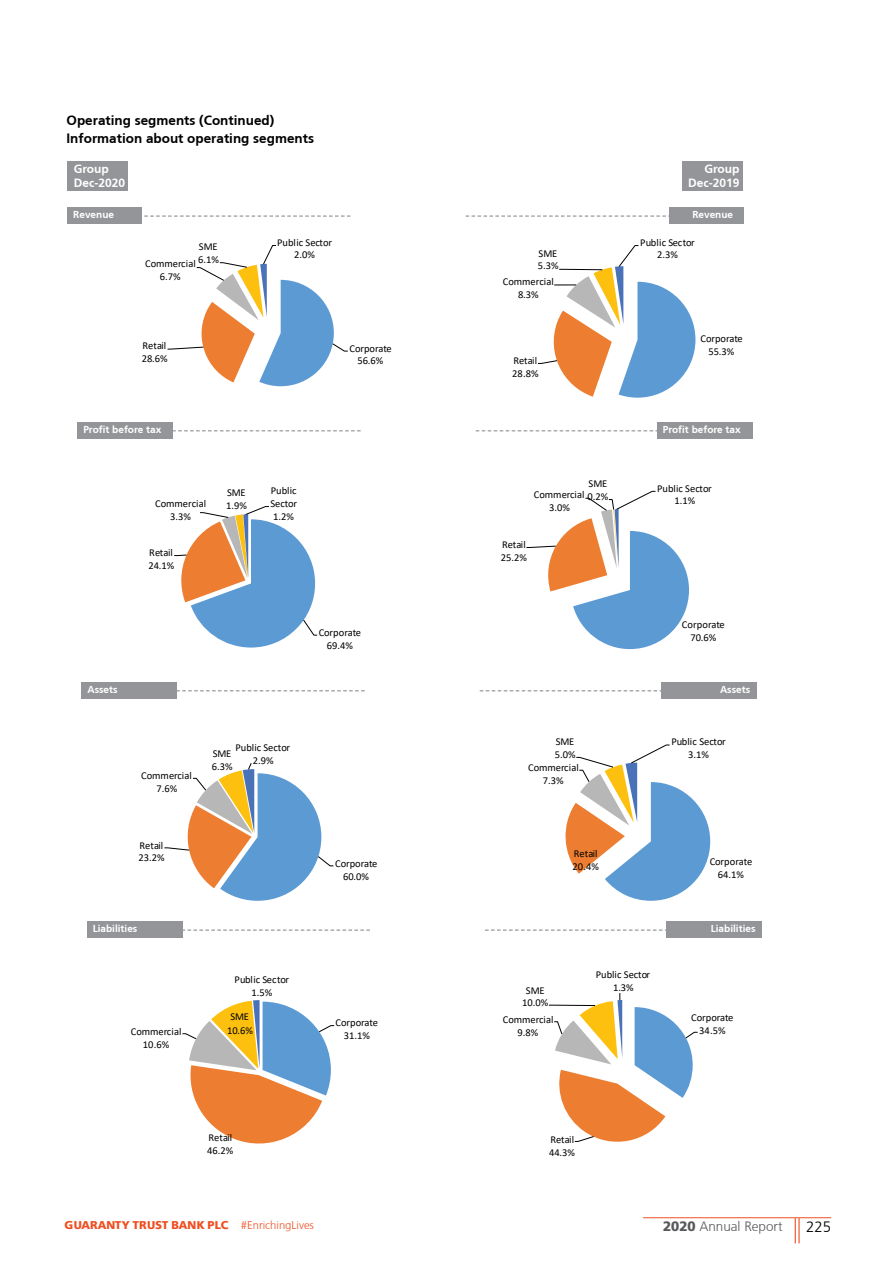
<style>
.page{position:relative;width:893px;height:1263px;background:#fff}
.page>*{position:absolute;margin:0;border:0;box-sizing:border-box;transform-origin:0 0}
.t1{font:300 15px "Frutiger CE";color:#000}
.t2{font:700 13.5px/18px "Frutiger CE";color:#000}
.t3{font:300 13.5px "Frutiger CE";color:#58595b}
.t4{font:700 12px/13.5px "Frutiger CE";color:#fff}
.t5{font:900 11.25px "Frutiger BQ";color:#ee5022}
.t6{font:10.5px/12.6px "Calibri";color:#000101;text-align:center}
.t7{font:700 10.05px "Frutiger CE";color:#fff}
.s1{font-family:"Frutiger CE";font-weight:300}
.s2{font-family:"Frutiger BQ";font-weight:900}
</style>
<div class="page">
<hr style="left:798px;top:1218px;width:2px;height:25px;background:#ee5022">
<svg style="left:795px;top:1218px;width:1px;height:25px"></svg>
<hr style="left:643px;top:1217px;width:188px;height:1px;background:#ee5022">
<svg style="left:167px;top:245px;width:181px;height:141px"></svg>
<svg style="left:538px;top:245px;width:157px;height:153px"></svg>
<svg style="left:174px;top:506px;width:144px;height:141px"></svg>
<svg style="left:526px;top:491px;width:163px;height:158px"></svg>
<svg style="left:164px;top:763px;width:170px;height:138px"></svg>
<svg style="left:565px;top:744px;width:145px;height:157px"></svg>
<svg style="left:182px;top:1000px;width:153px;height:144px"></svg>
<svg style="left:548px;top:993px;width:150px;height:149px"></svg>
<div style="left:67px;top:161px;width:61px;height:29px;background:#939598"></div>
<div style="left:682px;top:161px;width:61px;height:29px;background:#939598"></div>
<svg style="left:144px;top:215px;width:207px;height:2px"></svg>
<svg style="left:466px;top:215px;width:203px;height:2px"></svg>
<div style="left:67px;top:207px;width:75px;height:16px;background:#939598"></div>
<div style="left:669px;top:207px;width:74px;height:16px;background:#939598"></div>
<svg style="left:173px;top:430px;width:188px;height:1px"></svg>
<svg style="left:476px;top:430px;width:181px;height:1px"></svg>
<div style="left:78px;top:422px;width:95px;height:16px;background:#939598"></div>
<div style="left:657px;top:422px;width:96px;height:16px;background:#939598"></div>
<svg style="left:177px;top:690px;width:188px;height:1px"></svg>
<svg style="left:480px;top:690px;width:181px;height:1px"></svg>
<div style="left:82px;top:682px;width:95px;height:16px;background:#939598"></div>
<div style="left:661px;top:682px;width:96px;height:16px;background:#939598"></div>
<svg style="left:183px;top:929px;width:187px;height:2px"></svg>
<svg style="left:485px;top:929px;width:181px;height:2px"></svg>
<div style="left:87px;top:921px;width:96px;height:16px;background:#939598"></div>
<div style="left:666px;top:921px;width:96px;height:16px;background:#939598"></div>
<p class="t2" style="left:66px;top:111px;width:249px">Operating segments (Continued)<br>Information about operating segments</p>
<p class="t4" style="left:74px;top:162px;width:53px">Group<br>Dec-2020</p>
<p class="t4" style="left:688px;top:162px;width:53px;text-align:right">Group<br>Dec-2019</p>
<p class="t7" style="left:73px;top:209px;width:42px">Revenue</p>
<p class="t7" style="left:692px;top:209px;width:42px">Revenue</p>
<p class="t6" style="left:198px;top:239px;width:22px;line-height:13px;text-align:left">SME<br>6.1%</p>
<p class="t6" style="left:277px;top:235px;width:56px">Public Sector<br>2.0%</p>
<p class="t6" style="left:145px;top:257px;width:52px">Commercial<br>6.7%</p>
<p class="t6" style="left:142px;top:339px;width:28px;text-align:left">Retail<br>28.6%</p>
<p class="t6" style="left:349px;top:342px;width:44px">Corporate<br>56.6%</p>
<p class="t6" style="left:538px;top:246px;width:22px;text-align:left">SME<br>5.3%</p>
<p class="t6" style="left:503px;top:275px;width:53px">Commercial<br>8.3%</p>
<p class="t6" style="left:512px;top:353px;width:28px;line-height:13px;text-align:left">Retail<br>28.8%</p>
<p class="t6" style="left:640px;top:236px;width:56px">Public Sector<br>2.3%</p>
<p class="t6" style="left:700px;top:332px;width:44px">Corporate<br>55.3%</p>
<p class="t7" style="left:83px;top:423px;width:79px">Profit before tax</p>
<p class="t7" style="left:663px;top:423px;width:79px">Profit before tax</p>
<p class="t6" style="left:155px;top:496px;width:53px;line-height:13px">Commercial<br>3.3%</p>
<p class="t6" style="left:148px;top:546px;width:28px;text-align:left">Retail<br>24.1%</p>
<p class="t6" style="left:226px;top:486px;width:22px;line-height:13px;text-align:left">SME<br>1.9%</p>
<p class="t6" style="left:270px;top:484px;width:28px;text-align:justify">Public Sector 1.2%</p>
<p class="t6" style="left:319px;top:626px;width:44px">Corporate<br>69.4%</p>
<p class="t6" style="left:587px;top:477px;width:22px;text-align:left">SME<br>0.2%</p>
<p class="t6" style="left:657px;top:482px;width:56px">Public Sector<br>1.1%</p>
<p class="t6" style="left:534px;top:488px;width:52px;line-height:13px">Commercial<br>3.0%</p>
<p class="t6" style="left:501px;top:538px;width:28px;line-height:13px;text-align:left">Retail<br>25.2%</p>
<p class="t6" style="left:682px;top:618px;width:44px">Corporate<br>70.6%</p>
<p class="t7" style="left:87px;top:683px;width:32px">Assets</p>
<p class="t7" style="left:720px;top:683px;width:32px">Assets</p>
<p class="t6" style="left:141px;top:769px;width:52px;line-height:13px">Commercial<br>7.6%</p>
<p class="t6" style="left:138px;top:839px;width:28px;text-align:left">Retail<br>23.2%</p>
<p class="t6" style="left:212px;top:746px;width:22px;line-height:13px;text-align:left">SME<br>6.3%</p>
<p class="t6" style="left:235px;top:741px;width:56px">Public Sector<br>2.9%</p>
<p class="t6" style="left:335px;top:857px;width:44px">Corporate<br>60.0%</p>
<p class="t6" style="left:555px;top:735px;width:22px;text-align:left">SME<br>5.0%</p>
<p class="t6" style="left:671px;top:735px;width:56px;line-height:13px">Public Sector<br>3.1%</p>
<p class="t6" style="left:528px;top:761px;width:52px">Commercial<br>7.3%</p>
<p class="t6" style="left:573px;top:847px;width:28px;text-align:left">Retail<br>20.4%</p>
<p class="t6" style="left:710px;top:855px;width:44px">Corporate<br>64.1%</p>
<p class="t7" style="left:93px;top:922px;width:46px">Liabilities</p>
<p class="t7" style="left:711px;top:922px;width:46px">Liabilities</p>
<p class="t6" style="left:131px;top:1024px;width:52px;line-height:13px">Commercial<br>10.6%</p>
<p class="t6" style="left:235px;top:972px;width:56px;line-height:13px">Public Sector<br>1.5%</p>
<p class="t6" style="left:227px;top:1010px;width:28px;line-height:13px">SME<br>10.6%</p>
<p class="t6" style="left:207px;top:1131px;width:28px;text-align:left">Retail<br>46.2%</p>
<p class="t6" style="left:336px;top:1016px;width:44px;line-height:13px">Corporate<br>31.1%</p>
<p class="t6" style="left:522px;top:983px;width:28px">SME<br>10.0%</p>
<p class="t6" style="left:503px;top:1013px;width:52px">Commercial<br>9.8%</p>
<p class="t6" style="left:596px;top:968px;width:56px">Public Sector<br>1.3%</p>
<p class="t6" style="left:549px;top:1133px;width:28px;text-align:left">Retail<br>44.3%</p>
<p class="t6" style="left:691px;top:1011px;width:44px">Corporate<br>34.5%</p>
<p class="t5" style="left:65px;top:1218px;width:251px">GUARANTY TRUST BANK PLC <span class="s1">#EnrichingLives</span></p>
<p class="t3" style="left:663px;top:1218px;width:121px"><span class="s2">2020</span> Annual Report</p>
<h1 class="t1" style="left:806px;top:1218px;width:27px">225</h1>
</div>
